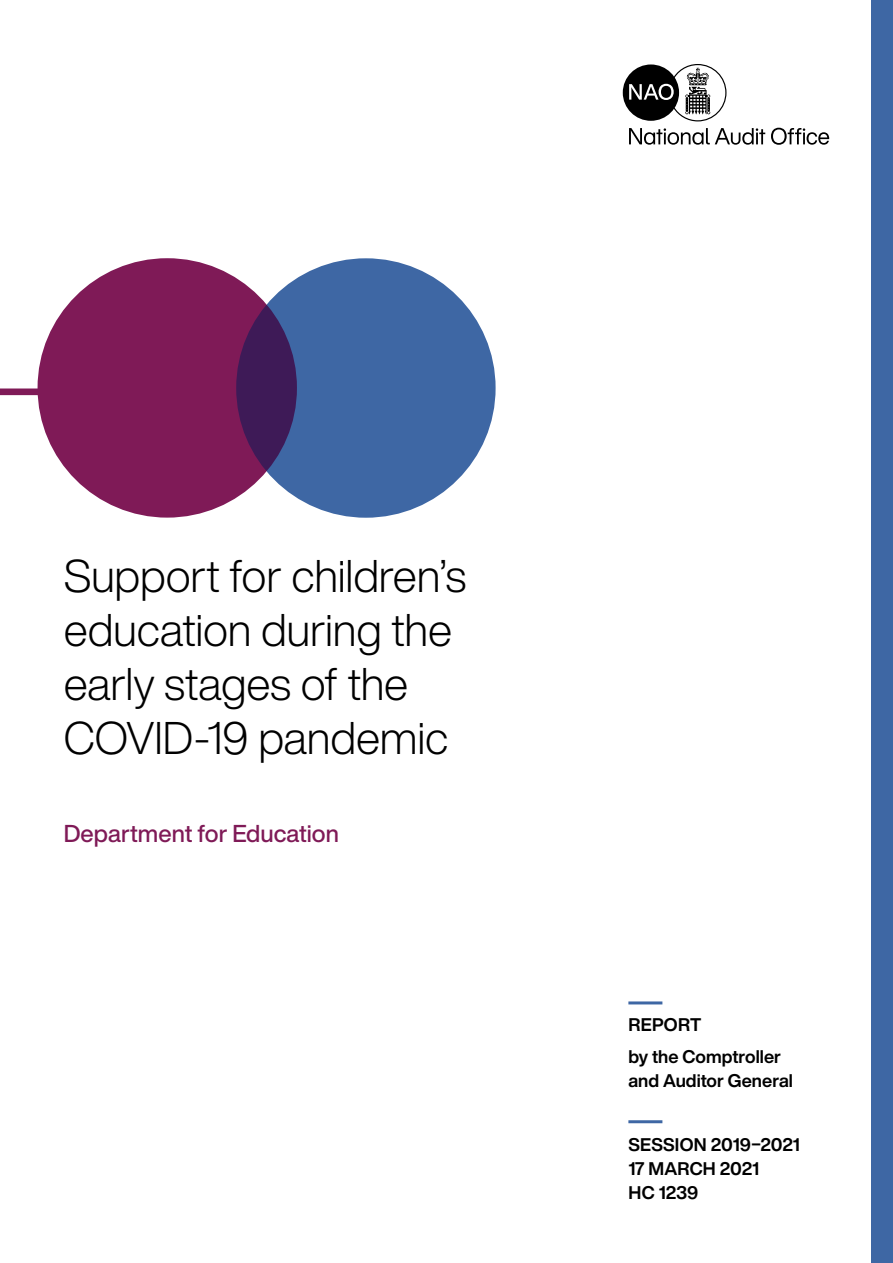
<style>
.page{position:relative;width:893px;height:1263px;background:#fff}
.page>*{position:absolute;margin:0;border:0;box-sizing:border-box;transform-origin:0 0}
.t1{font:300 45px/54px "Helvetica Now Display";letter-spacing:-.005em;color:#000}
.t2{font:500 24px "Helvetica Now Display";color:#7f1a57}
.t3{font:700 18px/24px "Helvetica Now Display";color:#000}
</style>
<div class="page">
<svg style="left:629px;top:128px;width:136px;height:17px"></svg>
<svg style="left:771px;top:128px;width:58px;height:17px"></svg>
<svg style="left:623px;top:64px;width:104px;height:58px"></svg>
<div style="left:236px;top:258px;width:260px;height:260px;background:#3e67a4;border-radius:50%"></div>
<div style="left:38px;top:258px;width:259px;height:260px;background:#7f1a57;border-radius:50%"></div>
<div style="left:0;top:388px;width:98px;height:7px;background:#7f1a57"></div>
<hr style="left:628px;top:1001px;width:34px;height:3px;background:#3e67a4">
<hr style="left:628px;top:1120px;width:34px;height:3px;background:#3e67a4">
<div style="left:872px;top:0;width:21px;height:1263px;background:#3e67a4"></div>
<p class="t1" style="left:64px;top:549px;width:404px">Support for children’s education during the early stages of the<br>COVID-19 pandemic</p>
<p class="t2" style="left:64px;top:817px;width:277px">Department for Education</p>
<p class="t3" style="left:628px;top:1012px;width:74px">REPORT</p>
<p class="t3" style="left:628px;top:1045px;width:166px">by the Comptroller and Auditor General</p>
<p class="t3" style="left:628px;top:1133px;width:173px">SESSION 2019–2021<br>17 MARCH 2021<br>HC 1239</p>
</div>
